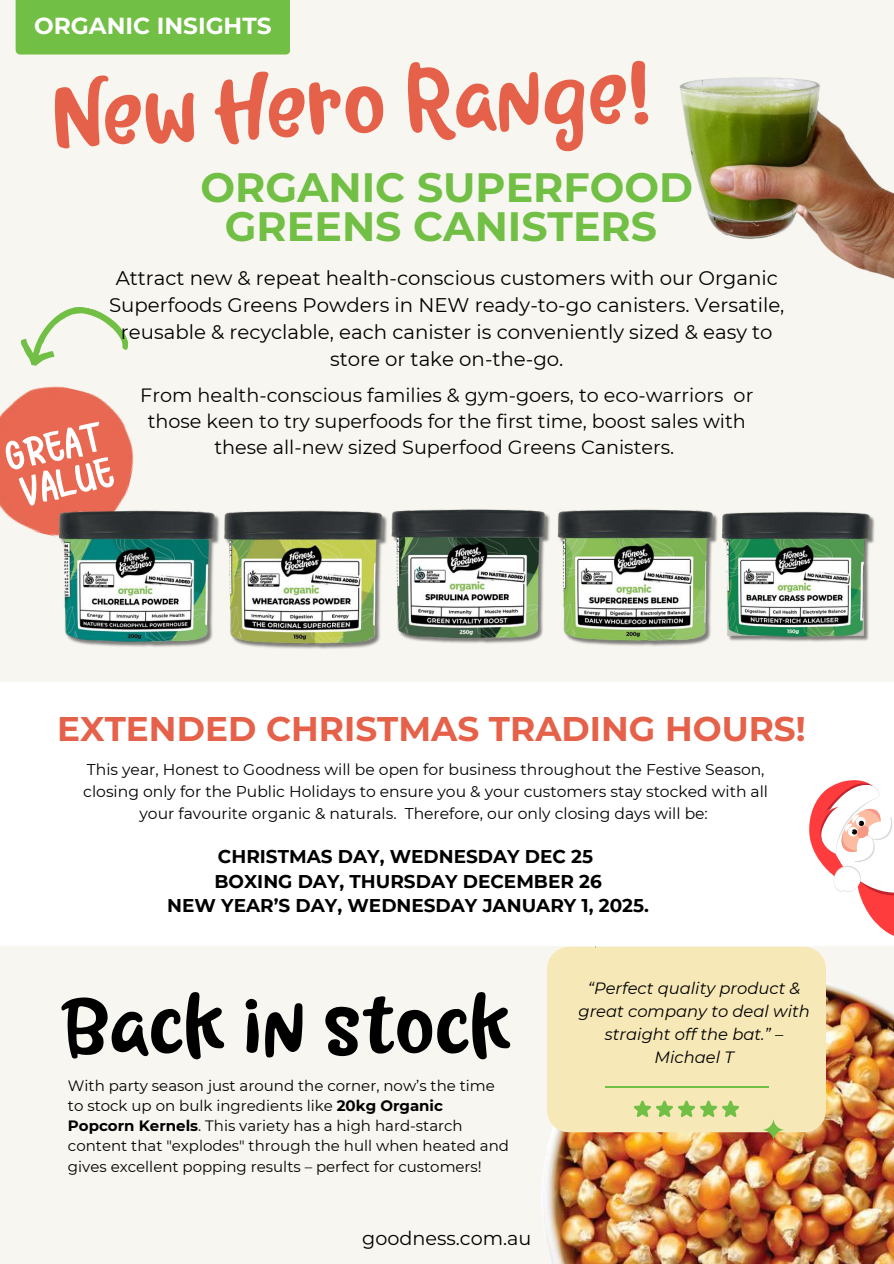
<style>
.page{position:relative;width:894px;height:1264px;background:#fff}
.page>*{position:absolute;margin:0;border:0;box-sizing:border-box;transform-origin:0 0}
.t1{font:96.3px "Milkand Honey";color:#e56149}
.t2{font:89.25px "Milkand Honey";color:#000}
.t3{font:44.85px/36.8px "Larys Manice";color:#fff}
.t4{font:700 41.1px/39.2px "Montserrat";color:#71bf44;text-align:center}
.t5{font:700 34.2px "Montserrat";color:#e56149}
.t6{font:700 23.25px "Montserrat";color:#fff}
.t7{font:19.8px/27px "Montserrat";color:#000;text-align:center}
.t8{font:19.2px/25.8px "Montserrat";color:#000;text-align:center}
.t9{font:700 18.45px/24.9px "Montserrat";color:#000;text-align:center}
.t10{font:italic 16.35px/22.8px "Montserrat";color:#000;text-align:center}
.t11{font:15.6px/21.6px "Montserrat";color:#000;text-align:center}
.t12{font:15px/20.2px "Montserrat";color:#000}
.s1{font-weight:700}
</style>
<div class="page">
<div style="left:0;top:0;width:893px;height:1263px;background:#f8f6f0"></div>
<div style="left:16px;top:0;width:274px;height:55px;background:#71bf44"></div>
<img style="left:541px;top:973px;width:352px;height:290px">
<img style="left:0;top:386px;width:134px;height:147px">
<svg style="left:21px;top:307px;width:108px;height:59px"></svg>
<div style="left:547px;top:946px;width:278px;height:186px;background:#f6e8b7;border-radius:22px"></div>
<hr style="left:604px;top:1086px;width:163px;height:1px;background:#71bf44">
<svg style="left:634px;top:1100px;width:105px;height:17px"></svg>
<svg style="left:583px;top:925px;width:24px;height:24px"></svg>
<svg style="left:761px;top:1118px;width:24px;height:23px"></svg>
<img style="left:239px;top:510px;width:134px;height:139px">
<img style="left:373px;top:509px;width:166px;height:136px">
<img style="left:737px;top:511px;width:138px;height:131px">
<img style="left:40px;top:496px;width:199px;height:151px">
<img style="left:539px;top:509px;width:198px;height:137px">
<div style="left:0;top:682px;width:893px;height:263px;background:#fff"></div>
<svg style="left:809px;top:780px;width:84px;height:156px"></svg>
<img style="left:679px;top:77px;width:214px;height:202px">
<h3 class="t6" style="left:34px;top:12px;width:239px">ORGANIC INSIGHTS</h3>
<h1 class="t1" style="left:50px;top:74px;width:600px;rotate:-2deg">New Hero Range!</h1>
<h3 class="t4" style="left:200px;top:167px;width:494px">ORGANIC SUPERFOOD<br>GREENS CANISTERS</h3>
<h3 class="t7" style="left:109px;top:264px;width:676px">Attract new &amp; repeat health-conscious customers with our Organic Superfoods Greens Powders in NEW ready-to-go canisters. Versatile, reusable &amp; recyclable, each canister is conveniently sized &amp; easy to store or take on-the-go.</h3>
<h3 class="t3" style="left:2px;top:442px;width:103px;rotate:-13deg">GREAT<br>VALUE</h3>
<p class="t8" style="left:140px;top:382px;width:614px">From health-conscious families &amp; gym-goers, to eco-warriors or those keen to try superfoods for the first time, boost sales with these all-new sized Superfood Greens Canisters.</p>
<h3 class="t5" style="left:57px;top:707px;width:749px">EXTENDED CHRISTMAS TRADING HOURS!</h3>
<p class="t11" style="left:83px;top:759px;width:686px">This year, Honest to Goodness will be open for business throughout the Festive Season, closing only for the Public Holidays to ensure you &amp; your customers stay stocked with all your favourite organic &amp; naturals. Therefore, our only closing days will be:</p>
<p class="t9" style="left:167px;top:843px;width:483px">CHRISTMAS DAY, WEDNESDAY DEC 25<br>BOXING DAY, THURSDAY DECEMBER 26<br>NEW YEAR’S DAY, WEDNESDAY JANUARY 1, 2025.</p>
<h2 class="t2" style="left:61px;top:988px;width:451px">Back in stock</h2>
<p class="t12" style="left:68px;top:1074px;width:442px">With party season just around the corner, now’s the time to stock up on bulk ingredients like <span class="s1">20kg Organic Popcorn Kernels</span>. This variety has a high hard-starch content that "explodes" through the hull when heated and gives excellent popping results – perfect for customers!</p>
<p class="t8" style="left:362px;top:1224px;width:171px">goodness.com.au</p>
<p class="t10" style="left:578px;top:977px;width:233px">“Perfect quality product &amp; great company to deal with straight off the bat.” –</p>
<p class="t10" style="left:654px;top:1045px;width:81px">Michael T</p>
</div>
